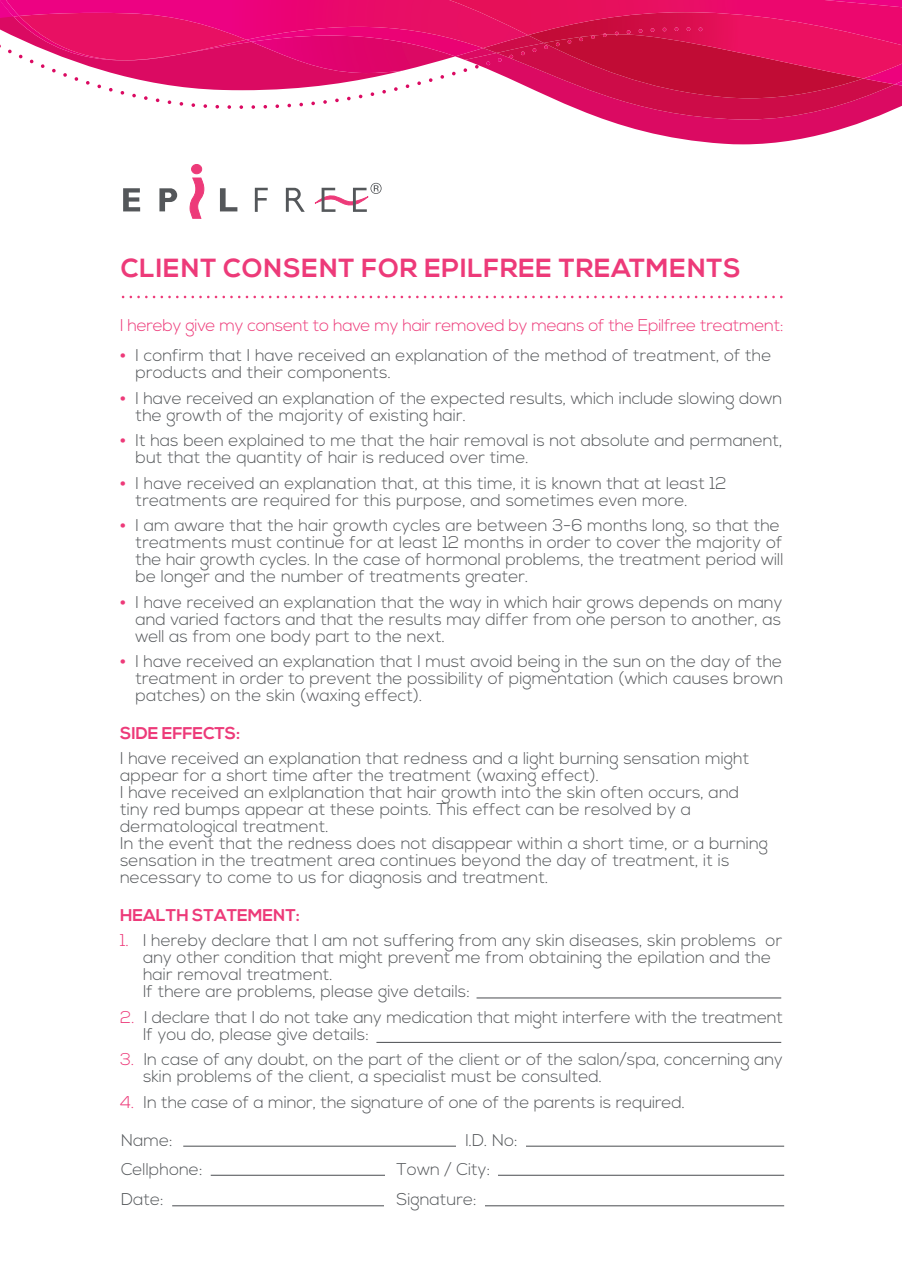
<style>
.page{position:relative;width:902px;height:1272px;background:#fff}
.page>*{position:absolute;margin:0;border:0;box-sizing:border-box;transform-origin:0 0}
.t1{font:700 26.25px "Nexa";letter-spacing:.03em;color:#ed3a79}
.t2{font:300 16.95px/17px "Nexa";color:#54575a}
.t3{font:300 16.95px "Nexa";letter-spacing:-.02em;color:#ed3a79}
.t4{font:700 16.95px "Nexa";color:#ed3a79}
.s1{font-weight:700;color:#ed3a79}
.s2{color:#ed3a79}
</style>
<div class="page">
<img style="left:6px;top:0;width:443px;height:13px">
<img style="left:449px;top:0;width:452px;height:13px">
<svg style="left:0;top:13px;width:901px;height:131px"></svg>
<svg style="left:122px;top:296px;width:660px;height:2px"></svg>
<svg style="left:123px;top:164px;width:258px;height:55px"></svg>
<hr style="left:476px;top:997px;width:305px;height:1px;background:#54575a">
<hr style="left:376px;top:1041px;width:405px;height:1px;background:#54575a">
<hr style="left:183px;top:1145px;width:601px;height:1px;background:#54575a">
<div style="left:456px;top:1127px;width:70px;height:24px;background:#fff"></div>
<hr style="left:211px;top:1174px;width:573px;height:1px;background:#54575a">
<hr style="left:172px;top:1205px;width:612px;height:1px;background:#54575a">
<div style="left:384px;top:1187px;width:100px;height:24px;background:#fff"></div>
<div style="left:385px;top:1156px;width:112px;height:24px;background:#fff"></div>
<h1 class="t1" style="left:121px;top:253px;width:621px">CLIENT CONSENT FOR EPILFREE TREATMENTS</h1>
<p class="t3" style="left:120px;top:315px;width:665px">I hereby give my consent to have my hair removed by means of the Epilfree treatment:</p>
<p class="t2" style="left:136px;top:347px;width:637px;text-indent:-15px"><span class="s1">•</span> I confirm that I have received an explanation of the method of treatment, of the products and their components.</p>
<p class="t2" style="left:136px;top:390px;width:648px;text-indent:-15px"><span class="s1">•</span> I have received an explanation of the expected results, which include slowing down the growth of the majority of existing hair.</p>
<p class="t2" style="left:136px;top:432px;width:648px;text-indent:-15px"><span class="s1">•</span> It has been explained to me that the hair removal is not absolute and permanent, but that the quantity of hair is reduced over time.</p>
<p class="t2" style="left:136px;top:475px;width:592px;text-indent:-15px"><span class="s1">•</span> I have received an explanation that, at this time, it is known that at least 12 treatments are required for this purpose, and sometimes even more.</p>
<p class="t2" style="left:135px;top:517px;width:649px;text-indent:-15px"><span class="s1">•</span> I am aware that the hair growth cycles are between 3-6 months long, so that the treatments must continue for at least 12 months in order to cover the majority of the hair growth cycles. In the case of hormonal problems, the treatment period will be longer and the number of treatments greater.</p>
<p class="t2" style="left:135px;top:594px;width:648px;text-align:justify;text-indent:-15px"><span class="s1">•</span> I have received an explanation that the way in which hair grows depends on many and varied factors and that the results may differ from one person to another, as well as from one body part to the next.</p>
<p class="t2" style="left:135px;top:653px;width:649px;text-align:justify;text-indent:-15px"><span class="s1">•</span> I have received an explanation that I must avoid being in the sun on the day of the treatment in order to prevent the possibility of pigmentation (which causes brown patches) on the skin (waxing effect).</p>
<p class="t4" style="left:120px;top:723px;width:121px">SIDE EFFECTS:</p>
<p class="t2" style="left:120px;top:750px;width:649px">I have received an explanation that redness and a light burning sensation might appear for a short time after the treatment (waxing effect).<br>I have received an exlplanation that hair growth into the skin often occurs, and tiny red bumps appear at these points. This effect can be resolved by a dermatological treatment.<br>In the event that the redness does not disappear within a short time, or a burning sensation in the treatment area continues beyond the day of treatment, it is necessary to come to us for diagnosis and treatment.</p>
<p class="t4" style="left:120px;top:905px;width:181px">HEALTH STATEMENT:</p>
<p class="t2" style="left:143px;top:932px;width:640px;text-indent:-23px"><span class="s2">1.</span> I hereby declare that I am not suffering from any skin diseases, skin problems or any other condition that might prevent me from obtaining the epilation and the hair removal treatment.<br>If there are problems, please give details:</p>
<p class="t2" style="left:143px;top:1009px;width:641px;text-indent:-23px"><span class="s2">2.</span> I declare that I do not take any medication that might interfere with the treatment<br>If you do, please give details:</p>
<p class="t2" style="left:143px;top:1051px;width:641px;text-indent:-23px"><span class="s2">3.</span> In case of any doubt, on the part of the client or of the salon/spa, concerning any skin problems of the client, a specialist must be consulted.</p>
<p class="t2" style="left:120px;top:1094px;width:566px"><span class="s2">4.</span> In the case of a minor, the signature of one of the parents is required.</p>
<p class="t2" style="left:121px;top:1132px;width:53px">Name:</p>
<p class="t2" style="left:465px;top:1132px;width:54px">I.D. No:</p>
<p class="t2" style="left:121px;top:1161px;width:83px">Cellphone:</p>
<p class="t2" style="left:396px;top:1161px;width:95px">Town / City:</p>
<p class="t2" style="left:121px;top:1191px;width:44px">Date:</p>
<p class="t2" style="left:396px;top:1191px;width:82px">Signature:</p>
</div>
